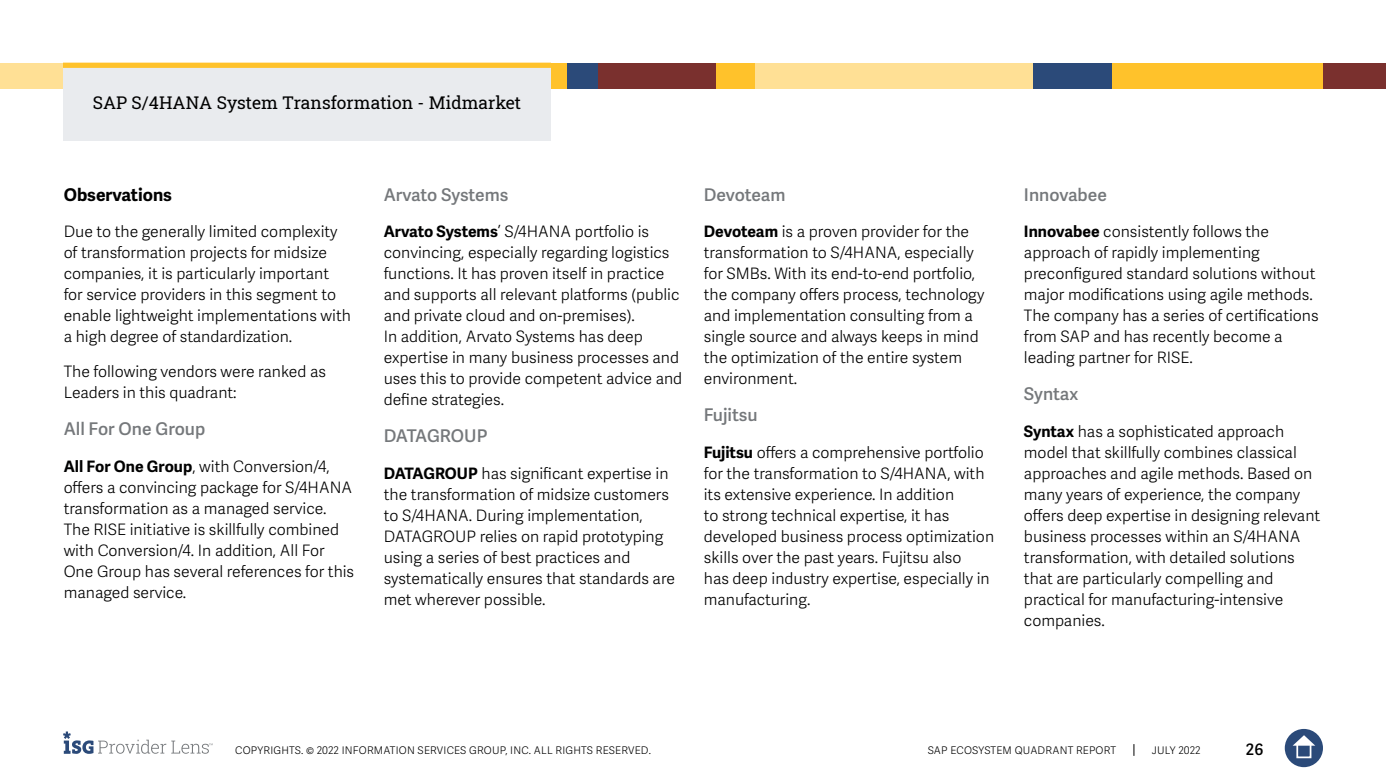
<style>
.page{position:relative;width:1386px;height:780px;background:#fff}
.page>*{position:absolute;margin:0;border:0;box-sizing:border-box;transform-origin:0 0}
.t1{font:600 17.5px "Adelle Sans";color:#75787b}
.t2{font:17.5px "Roboto Slab ISG P Regular";color:#000}
.t3{font:700 17.5px "Adelle Sans";color:#000}
.t4{font:300 15.75px/21px "Adelle Sans";color:#000}
.t5{font:600 15.75px "Adelle Sans";color:#000}
.t6{font:300 10.5px "Adelle Sans";letter-spacing:.02em;color:#000}
.s1{font-weight:700;color:#000101}
</style>
<div class="page">
<svg style="left:1133px;top:744px;width:1px;height:12px"></svg>
<div style="left:1285px;top:729px;width:38px;height:38px;background:#2b4a79;border-radius:50%"></div>
<svg style="left:1293px;top:735px;width:22px;height:10px"></svg>
<div style="left:1296px;top:743px;width:15px;height:15px;border:2px solid #fff"></div>
<svg style="left:63px;top:731px;width:150px;height:23px"></svg>
<div style="left:1047px;top:63px;width:276px;height:26px;background:#ffc22b"></div>
<div style="left:0;top:63px;width:158px;height:26px;background:#ffe095"></div>
<div style="left:158px;top:63px;width:409px;height:26px;background:#ffc22b"></div>
<div style="left:850px;top:63px;width:184px;height:26px;background:#ffe095"></div>
<div style="left:1323px;top:63px;width:63px;height:26px;background:#7a302e"></div>
<div style="left:1033px;top:63px;width:79px;height:26px;background:#2b4a79"></div>
<div style="left:754px;top:63px;width:98px;height:26px;background:#ffe095"></div>
<div style="left:598px;top:63px;width:157px;height:26px;background:#ffc22b"></div>
<div style="left:598px;top:63px;width:118px;height:26px;background:#7a302e"></div>
<div style="left:567px;top:63px;width:31px;height:26px;background:#2b4a79"></div>
<div style="left:63px;top:63px;width:488px;height:78px;background:#e9ebee"></div>
<div style="left:63px;top:63px;width:488px;height:5px;background:#ffc22b"></div>
<p class="t2" style="left:93px;top:91px;width:430px">SAP S/4HANA System Transformation - Midmarket</p>
<p class="t3" style="left:64px;top:184px;width:110px">Observations</p>
<p class="t4" style="left:64px;top:222px;width:289px">Due to the generally limited complexity of transformation projects for midsize companies, it is particularly important for service providers in this segment to enable lightweight implementations with a high degree of standardization.</p>
<p class="t4" style="left:64px;top:362px;width:264px">The following vendors were ranked as<br>Leaders in this quadrant:</p>
<p class="t1" style="left:64px;top:419px;width:143px">All For One Group</p>
<p class="t4" style="left:64px;top:456px;width:292px"><span class="s1">All For One Group</span>, with Conversion/4, offers a convincing package for S/4HANA transformation as a managed service.<br>The RISE initiative is skillfully combined with Conversion/4. In addition, All For One Group has several references for this managed service.</p>
<p class="t1" style="left:384px;top:184px;width:126px">Arvato Systems</p>
<p class="t4" style="left:384px;top:222px;width:300px"><span class="s1">Arvato Systems</span>’ S/4HANA portfolio is convincing, especially regarding logistics functions. It has proven itself in practice and supports all relevant platforms (public and private cloud and on-premises).<br>In addition, Arvato Systems has deep expertise in many business processes and uses this to provide competent advice and define strategies.</p>
<p class="t1" style="left:384px;top:426px;width:105px">DATAGROUP</p>
<p class="t4" style="left:384px;top:463px;width:293px"><span class="s1">DATAGROUP</span> has significant expertise in the transformation of midsize customers to S/4HANA. During implementation, DATAGROUP relies on rapid prototyping using a series of best practices and systematically ensures that standards are met wherever possible.</p>
<p class="t1" style="left:704px;top:184px;width:83px">Devoteam</p>
<p class="t4" style="left:704px;top:222px;width:282px"><span class="s1">Devoteam</span> is a proven provider for the transformation to S/4HANA, especially for SMBs. With its end-to-end portfolio, the company offers process, technology and implementation consulting from a single source and always keeps in mind the optimization of the entire system environment.</p>
<p class="t1" style="left:704px;top:405px;width:55px">Fujitsu</p>
<p class="t4" style="left:704px;top:442px;width:292px"><span class="s1">Fujitsu</span> offers a comprehensive portfolio for the transformation to S/4HANA, with its extensive experience. In addition<br>to strong technical expertise, it has developed business process optimization skills over the past years. Fujitsu also<br>has deep industry expertise, especially in manufacturing.</p>
<p class="t1" style="left:1024px;top:184px;width:85px">Innovabee</p>
<p class="t4" style="left:1024px;top:222px;width:296px"><span class="s1">Innovabee</span> consistently follows the approach of rapidly implementing preconfigured standard solutions without major modifications using agile methods.<br>The company has a series of certifications from SAP and has recently become a leading partner for RISE.</p>
<p class="t1" style="left:1024px;top:384px;width:56px">Syntax</p>
<p class="t4" style="left:1024px;top:421px;width:298px"><span class="s1">Syntax</span> has a sophisticated approach model that skillfully combines classical approaches and agile methods. Based on many years of experience, the company offers deep expertise in designing relevant business processes within an S/4HANA transformation, with detailed solutions that are particularly compelling and practical for manufacturing-intensive companies.</p>
<p class="t6" style="left:235px;top:744px;width:417px">COPYRIGHTS. © 2022 INFORMATION SERVICES GROUP, INC. ALL RIGHTS RESERVED.</p>
<p class="t6" style="left:928px;top:744px;width:190px">SAP ECOSYSTEM QUADRANT REPORT</p>
<p class="t6" style="left:1152px;top:744px;width:50px">JULY 2022</p>
<p class="t5" style="left:1246px;top:740px;width:19px">26</p>
</div>
